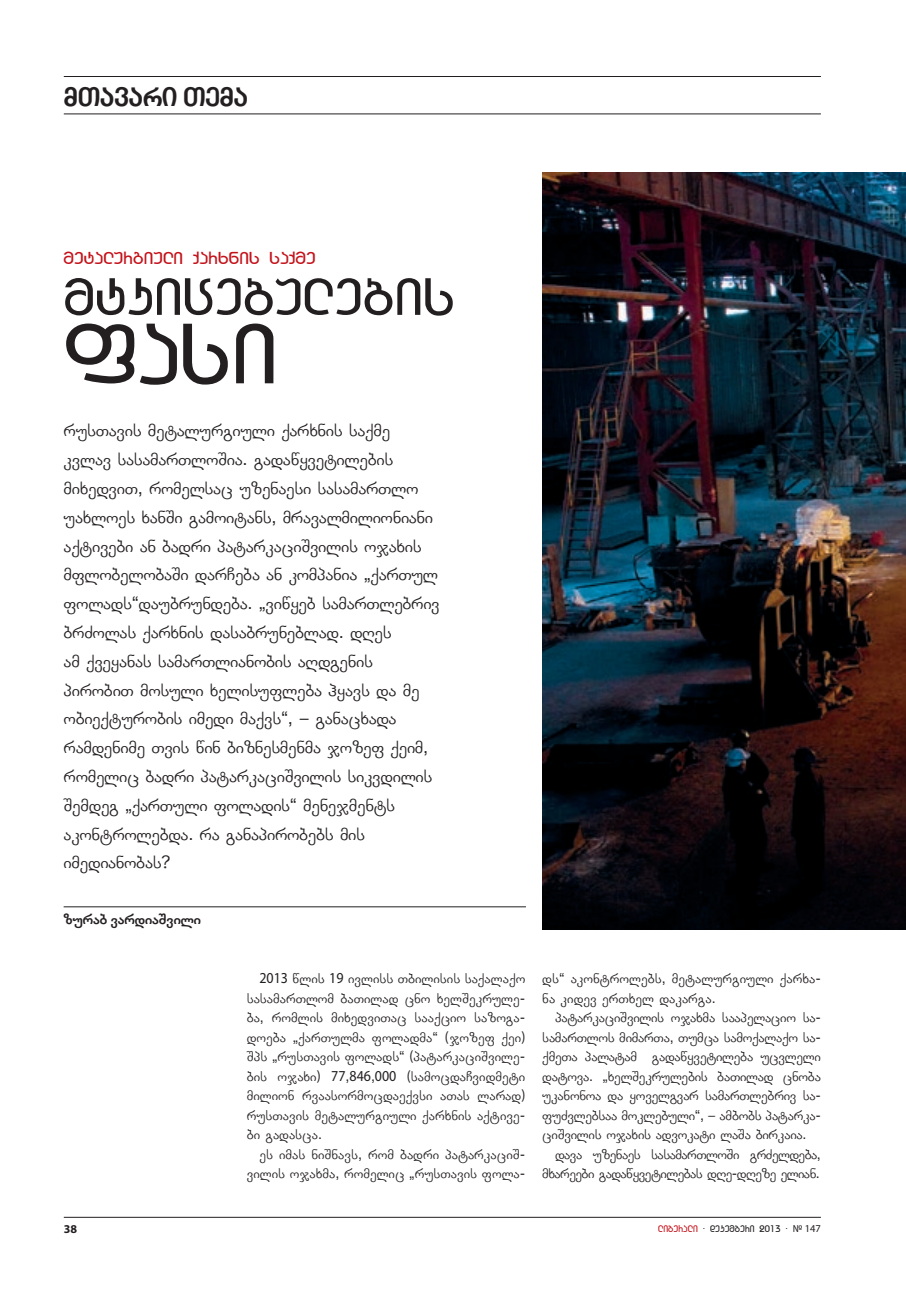
<style>
.page{position:relative;width:906px;height:1289px;background:#fff}
.page>*{position:absolute;margin:0;border:0;box-sizing:border-box;transform-origin:0 0}
.Satauri{font:91.2px "Bauhaus Mtavruli Thin A";color:#231f20;scale:1.11 1}
.Satauri-2{font:56.1px "Bauhaus Mtavruli Thin A";color:#231f20;scale:1.11 1}
.qvesatauri_small_ins{font:700 27px "A Kolkhety M";letter-spacing:-.01em;color:#231f20}
.Satauri-3{font:18.9px "Bauhaus Mtavruli Thin A";color:#c4121a;scale:1.11 1}
.Lidi{font:18px/28.8px "A Kolkhety N";letter-spacing:-.02em;color:#231f20}
.avtori{font:700 15px "A Kolkhety N";color:#231f20}
.Text_Body{font:14.25px/19.5px "A Kolkhety N";color:#231f20;text-align:justify}
.Text_Body-2{font:14.25px/19.5px "A Kolkhety N";letter-spacing:-.04em;color:#231f20;text-align:right}
.t1{font:700 12px "Myriad Pro";color:#231f20}
.t2{font:10.5px "Bauhaus Mtavruli Thin A";color:#231f20}
.s1{color:#c4121a}
.s2{font-family:"Myriad Pro"}
</style>
<div class="page">
<hr style="left:64px;top:76px;width:757px;height:1px;background:#231f20">
<hr style="left:64px;top:114px;width:757px;height:1px;background:#231f20">
<hr style="left:64px;top:1216px;width:757px;height:1px;background:#231f20">
<hr style="left:64px;top:906px;width:462px;height:1px;background:#231f20">
<img style="left:542px;top:172px;width:364px;height:757px">
<p class="qvesatauri_small_ins" style="left:64px;top:84px;width:186px">MTAVARI TEMA</p>
<p class="Satauri-3" style="left:64px;top:249px;width:229px">METALURGIULI QARXNIS SAQME</p>
<p class="Satauri-2" style="left:64px;top:271px;width:354px">MTKICEBULEBIS</p>
<p class="Satauri" style="left:64px;top:311px;width:195px">FASI</p>
<p class="Lidi" style="left:64px;top:417px;width:378px">RUSTAVIS METALURGIULI QARXNIS SAQME KVLAV SASAMARTLOSIA. GADAWYVETILEBIS MIXEDVIT, ROMELSAC UZENAESI SASAMARTLO UAXLOES XANSI GAMOITANS, MRAVALMILIONIANI AQTIVEBI AN BADRI PATARKACISVILIS OJAXIS MFLOBELOBASI DARCEBA AN KOMPANIA `QARTUL FOLADS~DAUBRUNDEBA. `VIWYEB SAMARTLEBRIV BRZOLAS QARXNIS DASABRUNEBLAD. DRES<br>AM QVEYANAS SAMARTLIANOBIS ARDGENIS PIROBIT MOSULI XELISUFLEBA HYAVS DA ME OBIEQTUROBIS IMEDI MAQVS~, _ GANACXADA RAMDENIME TVIS WIN BIZNESMENMA JOZEF QEIM, ROMELIC BADRI PATARKACISVILIS SIKVDILIS SEMDEG `QARTULI FOLADIS~ MENEJMENTS AKONTROLEBDA. RA GANAPIROBEBS MIS IMEDIANOBAS?</p>
<p class="avtori" style="left:64px;top:911px;width:139px">ZURAB VARDIASVILI</p>
<p class="t1" style="left:64px;top:1220px;width:15px">38</p>
<p class="Text_Body" style="left:247px;top:969px;width:280px;text-indent:13px">2013 WLIS 19 IVLISS TBILISIS SAQALAQO SASAMARTLOM BATILAD CNO XELSEKRULE-BA, ROMLIS MIXEDVITAC SAAQCIO SAZOGA-DOEBA `QARTULMA FOLADMA~ (JOZEF QEI)<br>SPS `RUSTAVIS FOLADS~ (PATARKACISVILE-BIS OJAXI) 77,846,000 (SAMOCDACVIDMETI MILION RVAASORMOCDAEQVSI ATAS LARAD)<br>RUSTAVIS METALURGIULI QARXNIS AQTIVE-BI GADASCA.</p>
<p class="Text_Body" style="left:247px;top:1145px;width:280px;text-align:right">ES IMAS NISNAVS, ROM BADRI PATARKACIS-<br>VILIS OJAXMA, ROMELIC `RUSTAVIS FOLA-</p>
<p class="Text_Body" style="left:542px;top:969px;width:280px">DS~ AKONTROLEBS, METALURGIULI QARXA-<br>NA KIDEV ERTXEL DAKARGA.</p>
<p class="Text_Body" style="left:542px;top:1008px;width:280px;text-indent:13px">PATARKACISVILIS OJAXMA SAAPELACIO SA-SAMARTLOS MIMARTA, TUMCA SAMOQALAQO SA-QMETA PALATAM GADAWYVETILEBA UCVLELI DATOVA. `XELSEKRULEBIS BATILAD CNOBA UKANONOA DA YOVELGVAR SAMARTLEBRIV SA-FUZVLEBSAA MOKLEBULI~, _ AMBOBS PATARKA-CISVILIS OJAXIS ADVOKATI LASA BIRKAIA.</p>
<p class="Text_Body-2" style="left:542px;top:1145px;width:280px">DAVA UZENAES SASAMARTLOSI GRZELDEBA,<br>MXAREEBI GADAWYVETILEBAS DRE-DREZE ELIAN.</p>
<p class="t2" style="left:658px;top:1223px;width:164px"><span class="s1">LIBERALI</span> . DEKEMBERI 2013 . <span class="s2">№ 147</span></p>
</div>
